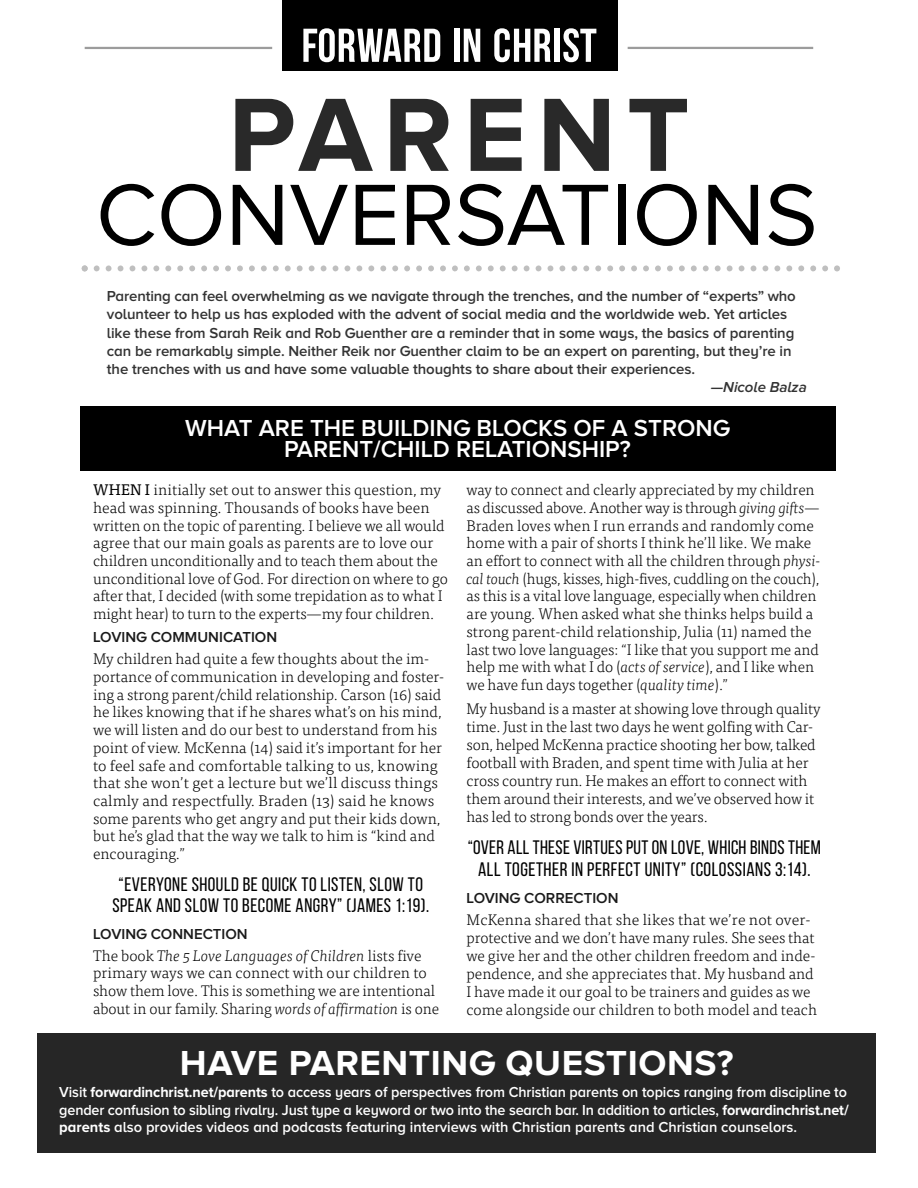
<style>
.page{position:relative;width:918px;height:1188px;background:#fff}
.page>*{position:absolute;margin:0;border:0;box-sizing:border-box;transform-origin:0 0}
.t1{font:700 108px "Proxima Nova A";letter-spacing:.1em;color:#292929}
.t2{font:90px "Proxima Nova A";color:#000}
.t3{font:700 36px "Proxima Nova A";letter-spacing:.015em;color:#fff}
.t4{font:600 24px/21px "Proxima Nova A";color:#fff;text-align:center}
.t5{font:19.5px/21.5px "Bebas Neue";letter-spacing:.025em;color:#000;text-align:center}
.t6{font:300 15.3px/17.7px "Tisa OT";letter-spacing:-.005em;color:#000}
.t7{font:600 15px/18.3px "Proxima Nova A";letter-spacing:-.005em;color:#333}
.t8{font:600 15px/17.2px "Proxima Nova A";color:#fff;text-align:justify;scale:.96 1}
.t9{font:600 15px "Proxima Nova A";color:#1a1a1a}
.t10{font:italic 600 15px "Proxima Nova A";letter-spacing:-.005em;color:#333}
.s1{font-weight:400}
.s2{font-style:italic}
.s3{font-weight:700}
</style>
<div class="page">
<svg style="left:82px;top:265px;width:758px;height:6px"></svg>
<div style="left:80px;top:407px;width:756px;height:64px;background:#000"></div>
<hr style="left:85px;top:47px;width:187px;height:2px;background:#9c9c9c">
<hr style="left:628px;top:47px;width:185px;height:2px;background:#9c9c9c">
<div style="left:282px;top:0;width:336px;height:71px;background:#000"></div>
<svg style="left:303px;top:28px;width:137px;height:34px"></svg>
<div style="left:454px;top:29px;width:6px;height:33px;background:#fefefe"></div>
<svg style="left:464px;top:29px;width:16px;height:33px"></svg>
<svg style="left:494px;top:28px;width:57px;height:34px"></svg>
<div style="left:554px;top:29px;width:6px;height:33px;background:#fefefe"></div>
<svg style="left:563px;top:28px;width:33px;height:34px"></svg>
<div style="left:37px;top:1034px;width:839px;height:119px;background:#262626"></div>
<p class="t1" style="left:228px;top:70px;width:463px">PARENT</p>
<p class="t2" style="left:96px;top:185px;width:723px">CONVERSATIONS</p>
<p class="t7" style="left:107px;top:288px;width:691px">Parenting can feel overwhelming as we navigate through the trenches, and the number of “experts” who volunteer to help us has exploded with the advent of social media and the worldwide web. Yet articles like these from Sarah Reik and Rob Guenther are a reminder that in some ways, the basics of parenting can be remarkably simple. Neither Reik nor Guenther claim to be an expert on parenting, but they’re in the trenches with us and have some valuable thoughts to share about their experiences.</p>
<p class="t10" style="left:711px;top:381px;width:97px">—Nicole Balza</p>
<p class="t4" style="left:185px;top:420px;width:546px">WHAT ARE THE BUILDING BLOCKS OF A STRONG<br>PARENT/CHILD RELATIONSHIP?</p>
<p class="t6" style="left:93px;top:483px;width:356px"><span class="s1">WHEN I</span> initially set out to answer this question, my head was spinning. Thousands of books have been written on the topic of parenting. I believe we all would agree that our main goals as parents are to love our children unconditionally and to teach them about the unconditional love of God. For direction on where to go after that, I decided (with some trepidation as to what I might hear) to turn to the experts—my four children.</p>
<p class="t9" style="left:93px;top:632px;width:186px">LOVING COMMUNICATION</p>
<p class="t6" style="left:93px;top:652px;width:353px">My children had quite a few thoughts about the im&shy;portance of communication in developing and foster&shy;ing a strong parent/child relationship. Carson (16) said he likes knowing that if he shares what’s on his mind, we will listen and do our best to understand from his point of view. McKenna (14) said it’s important for her to feel safe and comfortable talking to us, knowing that she won’t get a lecture but we’ll discuss things calmly and respectfully. Braden (13) said he knows some parents who get angry and put their kids down, but he’s glad that the way we talk to him is “kind and encouraging.”</p>
<p class="t5" style="left:112px;top:874px;width:318px">“EVERYONE SHOULD BE QUICK TO LISTEN, SLOW TO<br>SPEAK AND SLOW TO BECOME ANGRY” (JAMES 1:19).</p>
<p class="t9" style="left:93px;top:928px;width:156px">LOVING CONNECTION</p>
<p class="t6" style="left:93px;top:948px;width:348px">The book <span class="s2">The 5 Love Languages of Children</span> lists five primary ways we can connect with our children to show them love. This is something we are intentional about in our family. Sharing <span class="s2">words of affirmation</span> is one</p>
<p class="t6" style="left:467px;top:483px;width:356px">way to connect and clearly appreciated by my children as discussed above. Another way is through <span class="s2">giving gifts</span>— Braden loves when I run errands and randomly come home with a pair of shorts I think he’ll like. We make an effort to connect with all the children through <span class="s2">physi&shy;cal touch</span> (hugs, kisses, high-fives, cuddling on the couch), as this is a vital love language, especially when children are young. When asked what she thinks helps build a strong parent-child relationship, Julia (11) named the last two love languages: “I like that you support me and help me with what I do (<span class="s2">acts of service</span>), and I like when we have fun days together (<span class="s2">quality time</span>).”</p>
<p class="t6" style="left:467px;top:701px;width:356px">My husband is a master at showing love through quality time. Just in the last two days he went golfing with Car&shy;son, helped McKenna practice shooting her bow, talked football with Braden, and spent time with Julia at her cross country run. He makes an effort to connect with them around their interests, and we’ve observed how it has led to strong bonds over the years.</p>
<p class="t5" style="left:468px;top:837px;width:355px">“OVER ALL THESE VIRTUES PUT ON LOVE, WHICH BINDS THEM<br>ALL TOGETHER IN PERFECT UNITY” (COLOSSIANS 3:14).</p>
<p class="t9" style="left:467px;top:892px;width:153px">LOVING CORRECTION</p>
<p class="t6" style="left:467px;top:912px;width:352px">McKenna shared that she likes that we’re not over&shy;protective and we don’t have many rules. She sees that we give her and the other children freedom and inde&shy;pendence, and she appreciates that. My husband and I have made it our goal to be trainers and guides as we come alongside our children to both model and teach</p>
<p class="t3" style="left:180px;top:1042px;width:555px">HAVE PARENTING QUESTIONS?</p>
<p class="t8" style="left:59px;top:1085px;width:824px">Visit <span class="s3">forwardinchrist.net/parents</span> to access years of perspectives from Christian parents on topics ranging from discipline to gender confusion to sibling rivalry. Just type a keyword or two into the search bar. In addition to articles, <span class="s3">forwardinchrist.net/ parents</span> also provides videos and podcasts featuring interviews with Christian parents and Christian counselors.</p>
</div>
